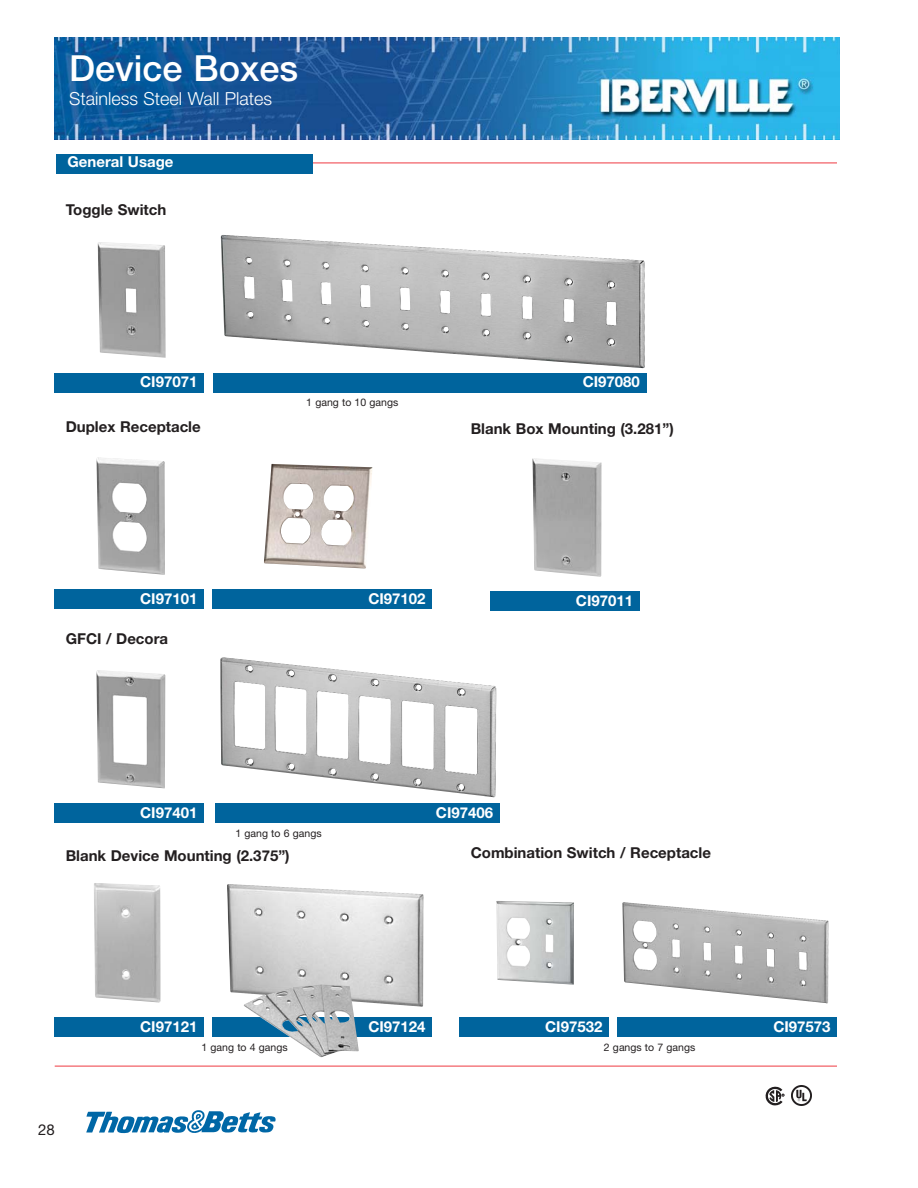
<style>
.page{position:relative;width:918px;height:1188px;background:#fff}
.page>*{position:absolute;margin:0;border:0;box-sizing:border-box;transform-origin:0 0}
.t1{font:500 36px "Helvetica Neue LT Std";color:#fff}
.t2{font:300 18px "Helvetica Neue LT Std";color:#fff}
.t3{font:700 15px "Helvetica Neue LT Std";color:#231f20}
.t4{font:700 15px "Helvetica Neue LT Std";color:#fff}
.t5{font:15px "Helvetica Neue LT Std";color:#231f20}
.t6{font:10.5px "Helvetica Neue LT Std";color:#231f20}
</style>
<div class="page">
<hr style="left:55px;top:1066px;width:782px;height:1px;background:#ef3a42">
<svg style="left:86px;top:1110px;width:190px;height:23px"></svg>
<hr style="left:306px;top:163px;width:531px;height:1px;background:#ef3a42">
<div style="left:56px;top:154px;width:256px;height:20px;background:#00649d"></div>
<div style="left:54px;top:373px;width:150px;height:19px;background:#00649d"></div>
<img style="left:98px;top:242px;width:68px;height:116px">
<div style="left:213px;top:373px;width:433px;height:19px;background:#00649d"></div>
<img style="left:264px;top:464px;width:108px;height:104px">
<div style="left:54px;top:590px;width:150px;height:19px;background:#00649d"></div>
<img style="left:97px;top:457px;width:68px;height:118px">
<div style="left:212px;top:590px;width:220px;height:19px;background:#00649d"></div>
<div style="left:490px;top:591px;width:150px;height:20px;background:#00649d"></div>
<img style="left:533px;top:458px;width:68px;height:119px">
<img style="left:227px;top:884px;width:196px;height:123px">
<div style="left:54px;top:1017px;width:150px;height:20px;background:#00649d"></div>
<img style="left:94px;top:883px;width:66px;height:119px">
<div style="left:212px;top:1017px;width:220px;height:20px;background:#00649d"></div>
<img style="left:220px;top:657px;width:276px;height:141px">
<div style="left:54px;top:803px;width:150px;height:20px;background:#00649d"></div>
<img style="left:97px;top:670px;width:68px;height:118px">
<div style="left:215px;top:803px;width:285px;height:20px;background:#00649d"></div>
<img style="left:622px;top:902px;width:207px;height:102px">
<div style="left:459px;top:1017px;width:150px;height:20px;background:#00649d"></div>
<img style="left:496px;top:901px;width:78px;height:84px">
<div style="left:617px;top:1017px;width:220px;height:20px;background:#00649d"></div>
<img style="left:243px;top:984px;width:116px;height:74px">
<img style="left:220px;top:235px;width:425px;height:134px">
<img style="left:54px;top:38px;width:786px;height:102px">
<svg style="left:766px;top:1087px;width:18px;height:18px"></svg>
<img style="left:792px;top:1086px;width:19px;height:19px">
<h1 class="t1" style="left:69px;top:55px;width:231px">Device Boxes</h1>
<p class="t2" style="left:69px;top:92px;width:205px">Stainless Steel Wall Plates</p>
<p class="t4" style="left:68px;top:156px;width:107px">General Usage</p>
<p class="t3" style="left:66px;top:204px;width:102px">Toggle Switch</p>
<p class="t4" style="left:140px;top:376px;width:59px">CI97071</p>
<p class="t4" style="left:583px;top:376px;width:59px">CI97080</p>
<p class="t3" style="left:66px;top:421px;width:137px">Duplex Receptacle</p>
<p class="t6" style="left:306px;top:399px;width:93px">1 gang to 10 gangs</p>
<p class="t3" style="left:471px;top:423px;width:205px">Blank Box Mounting (3.281”)</p>
<p class="t4" style="left:140px;top:593px;width:59px">CI97101</p>
<p class="t4" style="left:368px;top:593px;width:59px">CI97102</p>
<p class="t4" style="left:576px;top:595px;width:59px">CI97011</p>
<p class="t3" style="left:66px;top:633px;width:104px">GFCI / Decora</p>
<p class="t4" style="left:140px;top:807px;width:59px">CI97401</p>
<p class="t4" style="left:436px;top:807px;width:59px">CI97406</p>
<p class="t6" style="left:235px;top:829px;width:88px">1 gang to 6 gangs</p>
<p class="t3" style="left:66px;top:850px;width:225px">Blank Device Mounting (2.375”)</p>
<p class="t3" style="left:471px;top:848px;width:242px">Combination Switch / Receptacle</p>
<p class="t5" style="left:38px;top:1124px;width:18px">28</p>
<p class="t4" style="left:140px;top:1021px;width:59px">CI97121</p>
<p class="t4" style="left:368px;top:1021px;width:59px">CI97124</p>
<p class="t6" style="left:202px;top:1043px;width:88px">1 gang to 4 gangs</p>
<p class="t4" style="left:545px;top:1021px;width:59px">CI97532</p>
<p class="t4" style="left:773px;top:1021px;width:59px">CI97573</p>
<p class="t6" style="left:604px;top:1043px;width:93px">2 gangs to 7 gangs</p>
</div>
